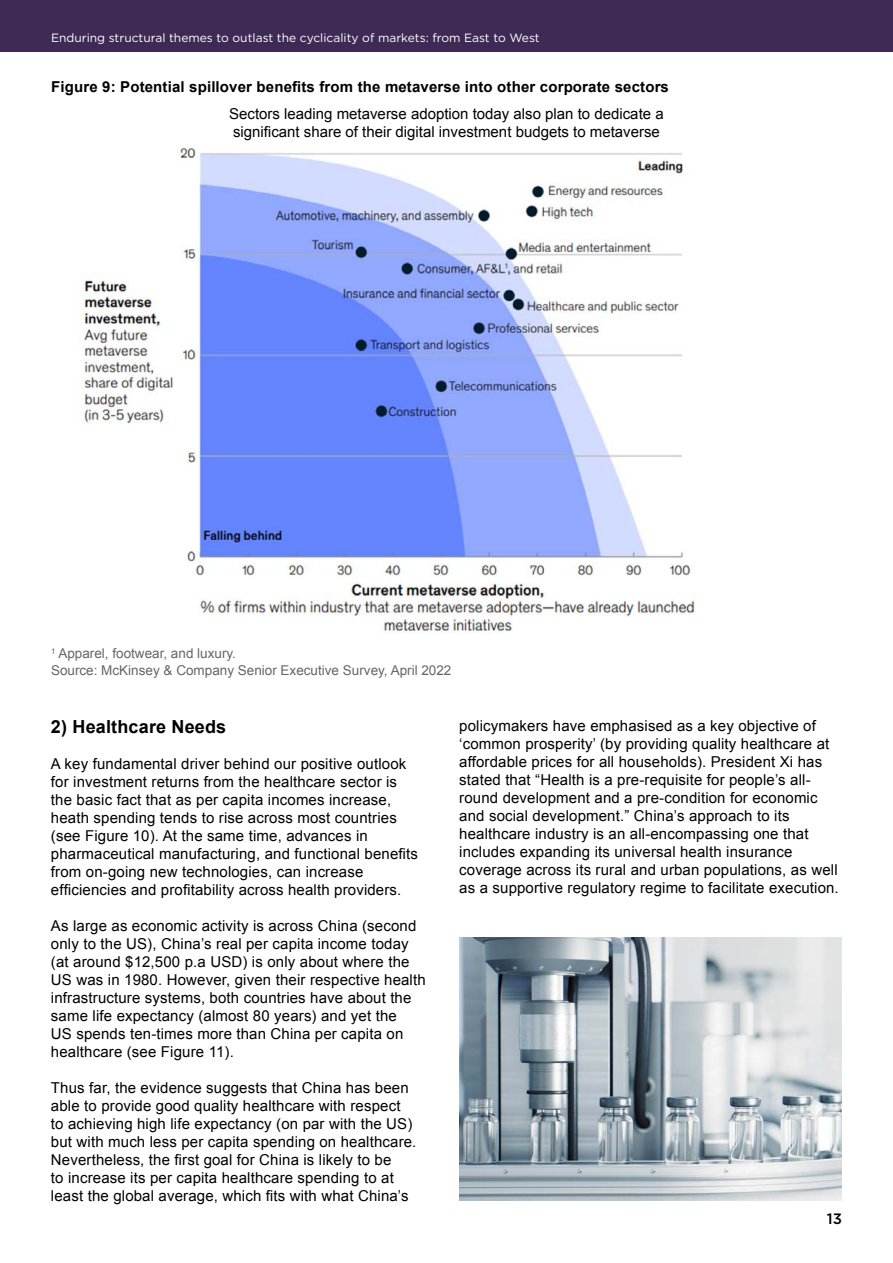
<style>
.page{position:relative;width:893px;height:1263px;background:#fff}
.page>*{position:absolute;margin:0;border:0;box-sizing:border-box;transform-origin:0 0}
.t1{font:700 18px "Arial";letter-spacing:.01em;color:#000}
.t2{font:15px/18px "Arial";letter-spacing:.01em;color:#000}
.t3{font:700 15px "Arial";letter-spacing:.01em;color:#000}
.t4{font:500 15px "Gotham";color:#000}
.t5{font:13.5px "Arial";color:#666}
.t6{font:12px "Gotham";color:#fff}
</style>
<div class="page">
<div style="left:0;top:0;width:893px;height:51px;background:#3f2a56"></div>
<img style="left:80px;top:147px;width:612px;height:429px">
<img style="left:199px;top:582px;width:496px;height:52px">
<img style="left:459px;top:937px;width:383px;height:264px">
<p class="t6" style="left:51px;top:30px;width:490px">Enduring structural themes to outlast the cyclicality of markets: from East to West</p>
<p class="t3" style="left:51px;top:77px;width:619px">Figure 9: Potential spillover benefits from the metaverse into other corporate sectors</p>
<p class="t2" style="left:229px;top:105px;width:436px">Sectors leading metaverse adoption today also plan to dedicate a significant share of their digital investment budgets to metaverse</p>
<p class="t5" style="left:51px;top:645px;width:186px"><sup>1</sup> Apparel, footwear, and luxury.</p>
<p class="t5" style="left:51px;top:661px;width:402px">Source: McKinsey &amp; Company Senior Executive Survey, April 2022</p>
<p class="t1" style="left:51px;top:714px;width:177px">2) Healthcare Needs</p>
<p class="t2" style="left:51px;top:755px;width:368px">A key fundamental driver behind our positive outlook for investment returns from the healthcare sector is the basic fact that as per capita incomes increase, heath spending tends to rise across most countries (see Figure 10). At the same time, advances in pharmaceutical manufacturing, and functional benefits from on-going new technologies, can increase efficiencies and profitability across health providers.</p>
<p class="t2" style="left:51px;top:917px;width:376px">As large as economic activity is across China (second only to the US), China’s real per capita income today (at around $12,500 p.a USD) is only about where the US was in 1980. However, given their respective health infrastructure systems, both countries have about the same life expectancy (almost 80 years) and yet the<br>US spends ten-times more than China per capita on healthcare (see Figure 11).</p>
<p class="t2" style="left:51px;top:1079px;width:367px">Thus far, the evidence suggests that China has been able to provide good quality healthcare with respect to achieving high life expectancy (on par with the US) but with much less per capita spending on healthcare.<br>Nevertheless, the first goal for China is likely to be<br>to increase its per capita healthcare spending to at least the global average, which fits with what China’s</p>
<p class="t2" style="left:459px;top:716px;width:381px">policymakers have emphasised as a key objective of ‘common prosperity’ (by providing quality healthcare at affordable prices for all households). President Xi has stated that “Health is a pre-requisite for people’s all&shy;round development and a pre-condition for economic and social development.” China’s approach to its healthcare industry is an all-encompassing one that includes expanding its universal health insurance coverage across its rural and urban populations, as well as a supportive regulatory regime to facilitate execution.</p>
<p class="t4" style="left:827px;top:1209px;width:17px">13</p>
</div>
